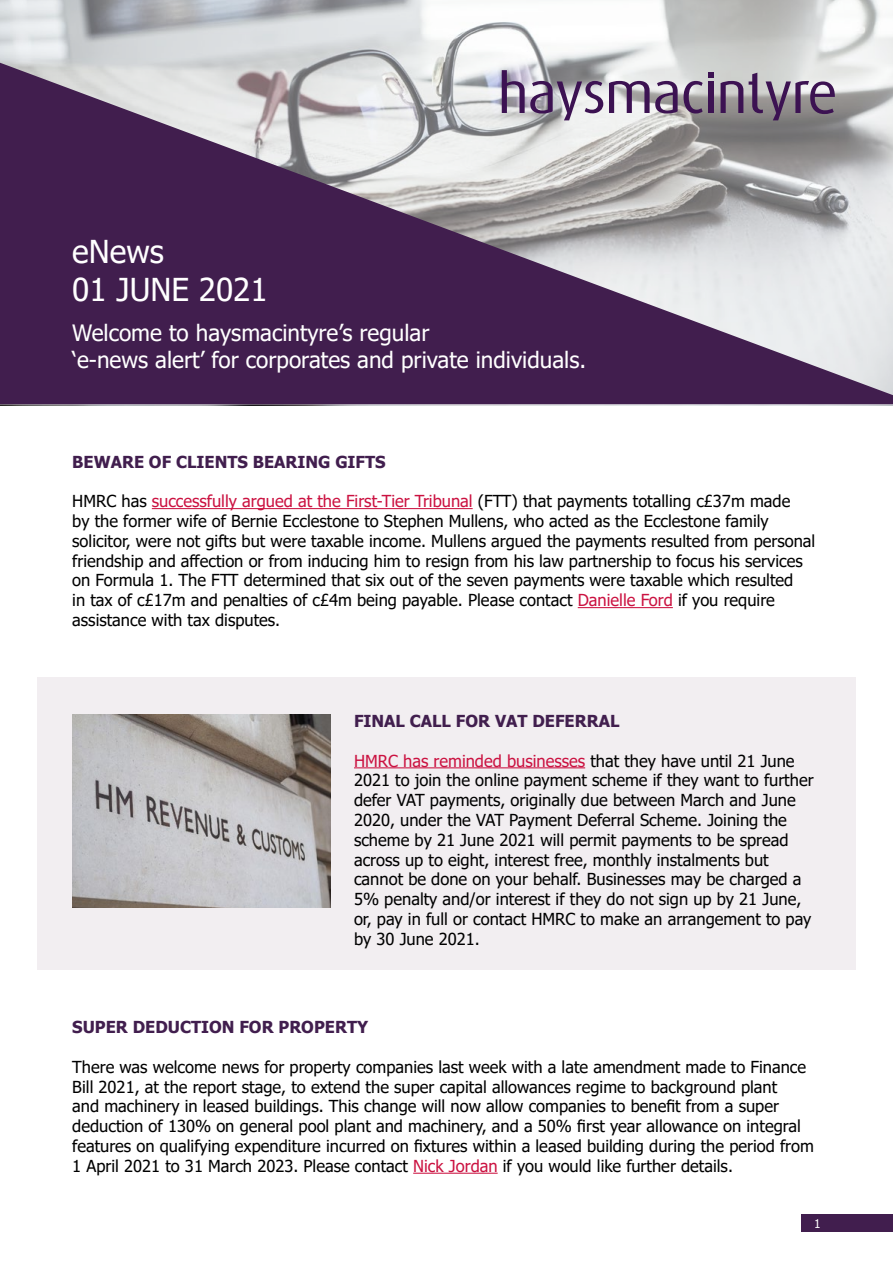
<style>
.page{position:relative;width:893px;height:1263px;background:#fff}
.page>*{position:absolute;margin:0;border:0;box-sizing:border-box;transform-origin:0 0}
.t1{font:31.5px/37.8px "Tahoma";color:#fff}
.t2{font:22.5px/27px "Tahoma";color:#fff}
.t3{font:16.5px/19.8px "Tahoma";color:#000}
.t4{font:700 16.5px "Tahoma";color:#411e4e}
.t5{font:12px "Tahoma";color:#fff}
.s1{color:#cb1241}
</style>
<div class="page">
<svg style="left:0;top:0;width:893px;height:405px"></svg>
<svg style="left:0;top:63px;width:893px;height:341px;background:#806d87"></svg>
<svg style="left:502px;top:70px;width:101px;height:50px;background:#9f94a7"></svg>
<svg style="left:721px;top:81px;width:22px;height:32px"></svg>
<svg style="left:609px;top:73px;width:104px;height:41px;background:#a498aa"></svg>
<svg style="left:749px;top:73px;width:86px;height:47px;background:#938897"></svg>
<div style="left:37px;top:677px;width:819px;height:292px;background:#f2eef1"></div>
<hr style="left:354px;top:767px;width:231px;height:1px;background:#cb1241">
<hr style="left:152px;top:508px;width:321px;height:1px;background:#cb1241">
<hr style="left:578px;top:607px;width:95px;height:1px;background:#cb1241">
<hr style="left:413px;top:1173px;width:85px;height:1px;background:#cb1241">
<img style="left:72px;top:714px;width:258px;height:194px">
<div style="left:801px;top:1215px;width:92px;height:17px;background:#411e4e"></div>
<h1 class="t1" style="left:72px;top:235px;width:197px">eNews<br>01 JUNE 2021</h1>
<h2 class="t2" style="left:72px;top:320px;width:515px">Welcome to haysmacintyre’s regular<br>‘e-news alert’ for corporates and private individuals.</h2>
<p class="t4" style="left:72px;top:450px;width:315px">BEWARE OF CLIENTS BEARING GIFTS</p>
<p class="t3" style="left:72px;top:492px;width:745px">HMRC has <span class="s1">successfully argued at the First-Tier Tribunal</span> (FTT) that payments totalling c£37m made<br>by the former wife of Bernie Ecclestone to Stephen Mullens, who acted as the Ecclestone family solicitor, were not gifts but were taxable income. Mullens argued the payments resulted from personal friendship and affection or from inducing him to resign from his law partnership to focus his services on Formula 1. The FTT determined that six out of the seven payments were taxable which resulted<br>in tax of c£17m and penalties of c£4m being payable. Please contact <span class="s1">Danielle Ford</span> if you require assistance with tax disputes.</p>
<p class="t4" style="left:354px;top:709px;width:267px">FINAL CALL FOR VAT DEFERRAL</p>
<p class="t3" style="left:354px;top:751px;width:461px"><span class="s1">HMRC has reminded businesses</span> that they have until 21 June 2021 to join the online payment scheme if they want to further defer VAT payments, originally due between March and June 2020, under the VAT Payment Deferral Scheme. Joining the scheme by 21 June 2021 will permit payments to be spread across up to eight, interest free, monthly instalments but cannot be done on your behalf. Businesses may be charged a 5% penalty and/or interest if they do not sign up by 21 June, or, pay in full or contact HMRC to make an arrangement to pay by 30 June 2021.</p>
<p class="t4" style="left:72px;top:1016px;width:297px">SUPER DEDUCTION FOR PROPERTY</p>
<p class="t3" style="left:72px;top:1058px;width:743px">There was welcome news for property companies last week with a late amendment made to Finance Bill 2021, at the report stage, to extend the super capital allowances regime to background plant<br>and machinery in leased buildings. This change will now allow companies to benefit from a super deduction of 130% on general pool plant and machinery, and a 50% first year allowance on integral features on qualifying expenditure incurred on fixtures within a leased building during the period from 1 April 2021 to 31 March 2023. Please contact <span class="s1">Nick Jordan</span> if you would like further details.</p>
<p class="t5" style="left:814px;top:1215px;width:8px">1</p>
</div>
